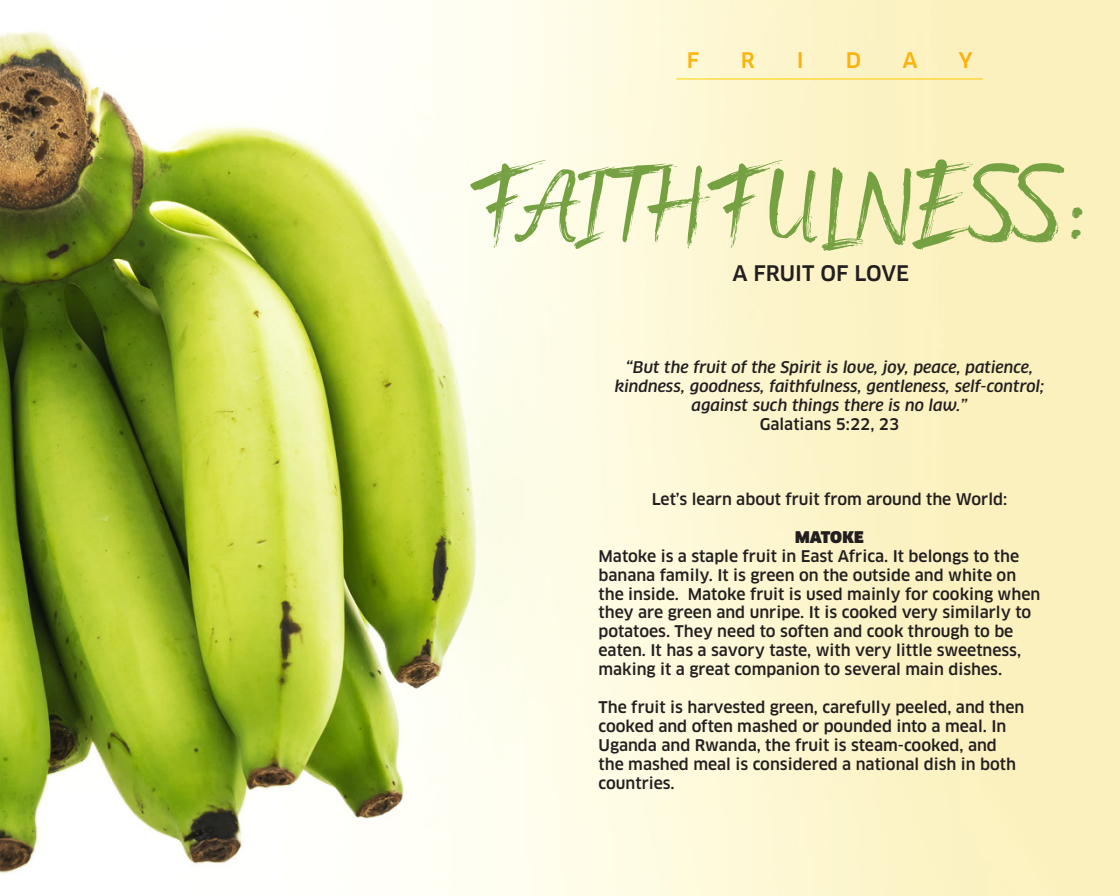
<style>
.page{position:relative;width:1120px;height:896px;background:#fff}
.page>*{position:absolute;margin:0;border:0;box-sizing:border-box;transform-origin:0 0}
.t1{font:53.11px "Basting Brush";color:#75a142}
.t2{font:500 21px "Clan Pro";color:#231f20}
.t3{font:500 21px "Clan Pro";color:#febb12}
.t4{font:500 15.75px/18.9px "Clan Pro";color:#231f20}
.t5{font:italic 500 15.75px/18.9px "Clan Pro";color:#231f20;text-align:center}
.t6{font:900 15.75px "Clan Pro";letter-spacing:.01em;color:#231f20}
.s1{font-size:40.51px}
</style>
<div class="page">
<img style="left:0;top:0;width:1120px;height:896px">
<hr style="left:676px;top:79px;width:307px;height:1px;background:#ffd800">
<h2 class="t3" style="left:686px;top:48px;width:14px">F</h2>
<h2 class="t3" style="left:741px;top:48px;width:16px">R</h2>
<h2 class="t3" style="left:797px;top:48px;width:8px">I</h2>
<h2 class="t3" style="left:846px;top:48px;width:17px">D</h2>
<h2 class="t3" style="left:903px;top:48px;width:17px">A</h2>
<h2 class="t3" style="left:958px;top:48px;width:16px">Y</h2>
<p class="t1" style="left:471px;top:189px;width:620px">FAITHF ULNESS<span class="s1">:</span></p>
<p class="t2" style="left:732px;top:261px;width:178px">A FRUIT OF LOVE</p>
<p class="t5" style="left:615px;top:358px;width:431px">“But the fruit of the Spirit is love, joy, peace, patience, kindness, goodness, faithfulness, gentleness, self-control; against such things there is no law.”</p>
<p class="t4" style="left:760px;top:414px;width:141px">Galatians 5:22, 23</p>
<p class="t4" style="left:652px;top:490px;width:357px">Let’s learn about fruit from around the World:</p>
<p class="t6" style="left:795px;top:528px;width:70px">MATOKE</p>
<p class="t4" style="left:598px;top:547px;width:443px">Matoke is a staple fruit in East Africa. It belongs to the banana family. It is green on the outside and white on the inside. Matoke fruit is used mainly for cooking when they are green and unripe. It is cooked very similarly to potatoes. They need to soften and cook through to be eaten. It has a savory taste, with very little sweetness, making it a great companion to several main dishes.</p>
<p class="t4" style="left:598px;top:698px;width:428px">The fruit is harvested green, carefully peeled, and then cooked and often mashed or pounded into a meal. In Uganda and Rwanda, the fruit is steam-cooked, and the mashed meal is considered a national dish in both countries.</p>
</div>
